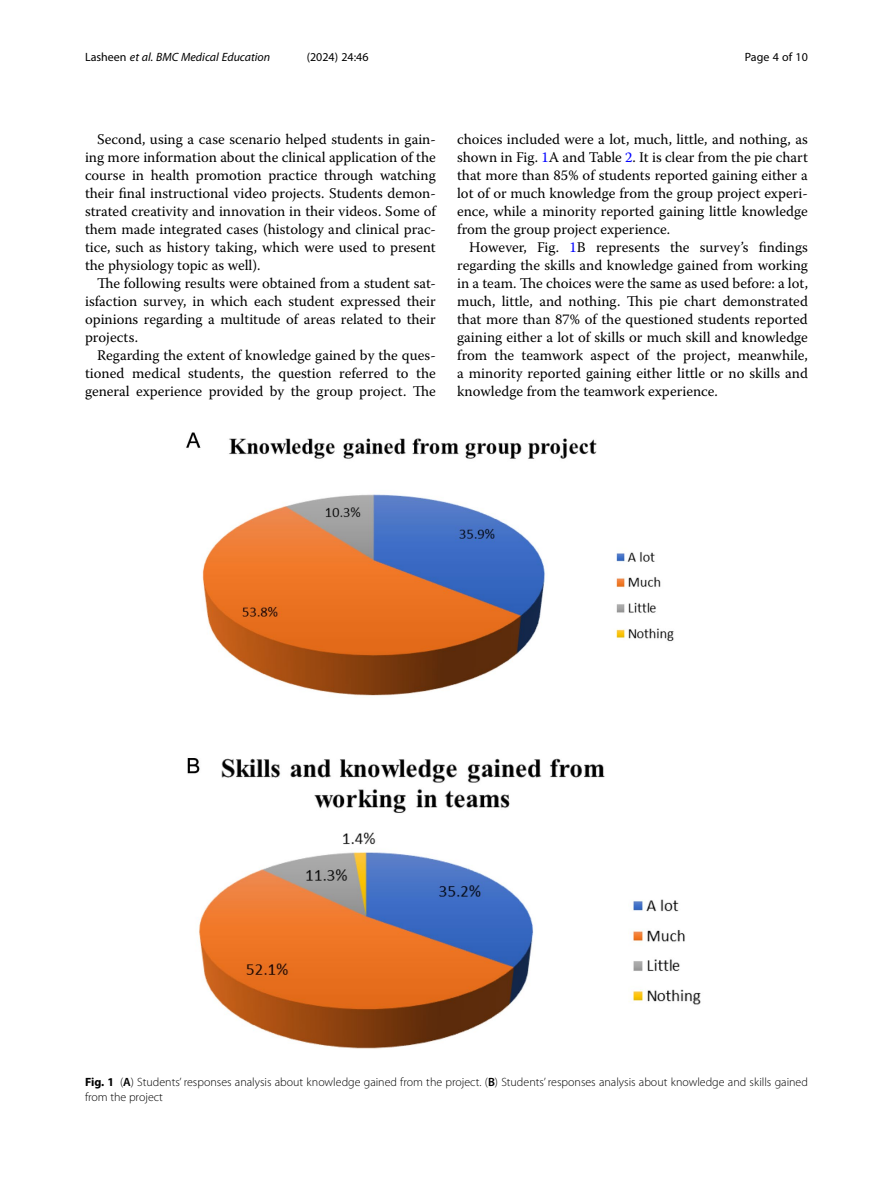
<style>
.page{position:relative;width:893px;height:1191px;background:#fff}
.page>*{position:absolute;margin:0;border:0;box-sizing:border-box;transform-origin:0 0}
.Body_Text_Indent{font:14.7px/18px "Warnock Pro";color:#000;text-align:justify}
.Figure_Caption{font:300 12px/15px "Myriad Pro";color:#000}
.t1{font:italic 12px "Myriad Pro";color:#000}
.t2{font:12px "Myriad Pro";color:#000}
.s1{font-style:normal}
.s2{color:#00f}
.s3{font-weight:700}
.s4{font-weight:600}
</style>
<div class="page">
<img style="left:186px;top:432px;width:515px;height:617px">
<p class="t1" style="left:85px;top:50px;width:187px"><span class="s1">Lasheen</span> et al. BMC Medical Education</p>
<p class="t2" style="left:307px;top:50px;width:63px">(2024) 24:46</p>
<p class="t2" style="left:745px;top:50px;width:65px">Page 4 of 10</p>
<p class="Body_Text_Indent" style="left:85px;top:130px;width:352px;text-indent:12px">Second, using a case scenario helped students in gain&shy;ing more information about the clinical application of the course in health promotion practice through watching their final instructional video projects. Students demon&shy;strated creativity and innovation in their videos. Some of them made integrated cases (histology and clinical prac&shy;tice, such as history taking, which were used to present the physiology topic as well).</p>
<p class="Body_Text_Indent" style="left:85px;top:274px;width:352px;text-indent:12px">The following results were obtained from a student sat&shy;isfaction survey, in which each student expressed their opinions regarding a multitude of areas related to their projects.</p>
<p class="Body_Text_Indent" style="left:85px;top:346px;width:352px;text-indent:12px">Regarding the extent of knowledge gained by the ques&shy;tioned medical students, the question referred to the general experience provided by the group project. The</p>
<p class="Body_Text_Indent" style="left:457px;top:130px;width:352px">choices included were a lot, much, little, and nothing, as shown in Fig. <span class="s2">1</span>A and Table <span class="s2">2</span>. It is clear from the pie chart that more than 85% of students reported gaining either a lot of or much knowledge from the group project experi&shy;ence, while a minority reported gaining little knowledge from the group project experience.</p>
<p class="Body_Text_Indent" style="left:457px;top:238px;width:352px;text-indent:12px">However, Fig. <span class="s2">1</span>B represents the survey’s findings regarding the skills and knowledge gained from working in a team. The choices were the same as used before: a lot, much, little, and nothing. This pie chart demonstrated that more than 87% of the questioned students reported gaining either a lot of skills or much skill and knowledge from the teamwork aspect of the project, meanwhile, a minority reported gaining either little or no skills and knowledge from the teamwork experience.</p>
<p class="Figure_Caption" style="left:85px;top:1074px;width:724px"><span class="s3">Fig. 1</span> (<span class="s4">A</span>) Students’ responses analysis about knowledge gained from the project. (<span class="s4">B</span>) Students’ responses analysis about knowledge and skills gained from the project</p>
</div>
